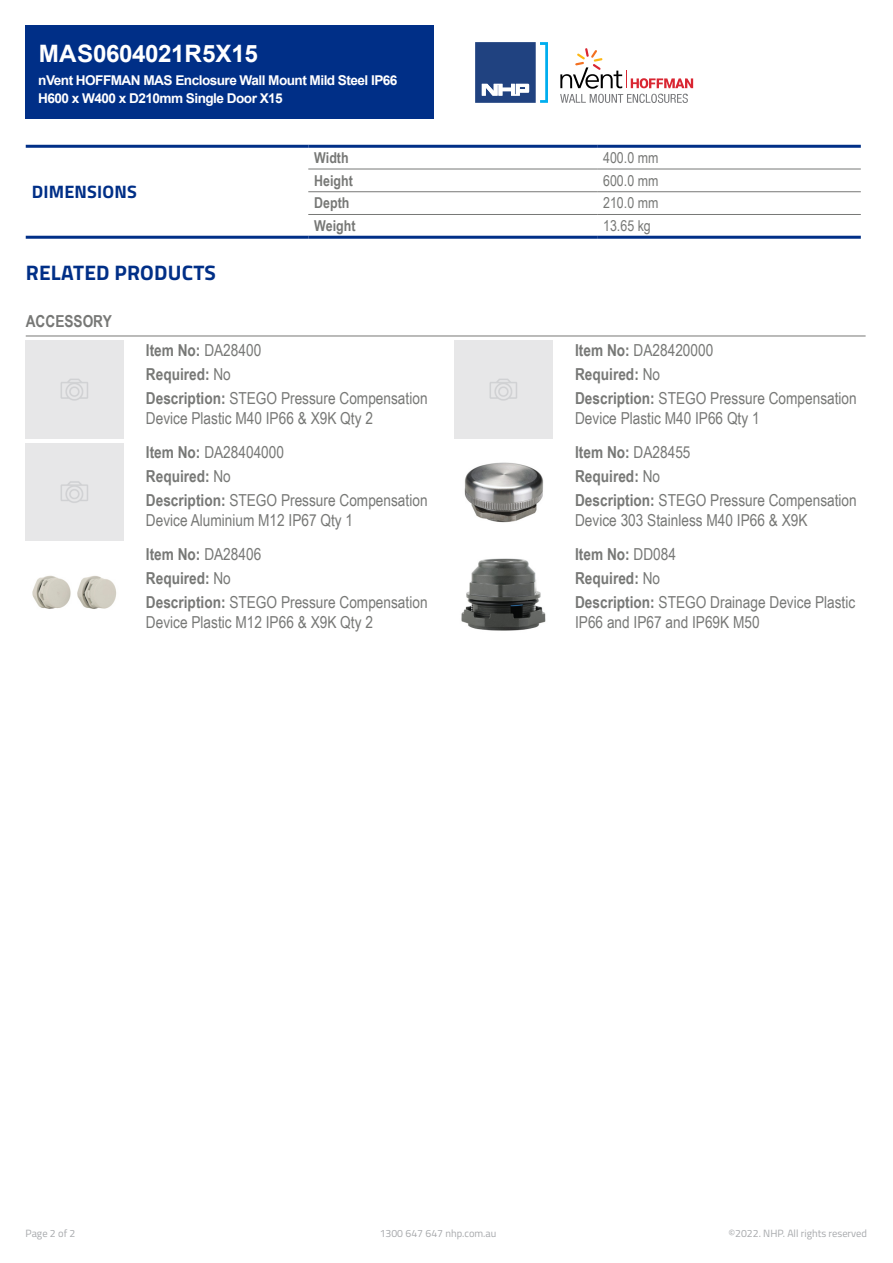
<style>
.page{position:relative;width:893px;height:1263px;background:#fff}
.page>*{position:absolute;margin:0;border:0;box-sizing:border-box;transform-origin:0 0}
.Item_Number{font:700 24px "Arial";letter-spacing:-.01em;color:#fff}
.t1{font:700 21px "Titillium";letter-spacing:.01em;color:#002f87}
.t2{font:700 18px "Titillium";letter-spacing:.01em;color:#002f87}
.t3{font:16.5px/24px "Arial Narrow";color:#777876}
.t4{font:700 16.5px "Arial Narrow";color:#777876}
.t5{font:15px "Arial Narrow";color:#777876}
.t6{font:700 15px "Arial Narrow";color:#777876}
.Display_Name{font:700 13.5px/18px "Arial";letter-spacing:-.04em;color:#fff}
.t7{font:10.5px "Titillium";color:#a7a9ac}
.s1{font-weight:700}
</style>
<div class="page">
<div style="left:26px;top:26px;width:408px;height:93px;background:#002f87"></div>
<hr style="left:26px;top:336px;width:840px;height:1px;background:#777876">
<div style="left:26px;top:341px;width:98px;height:97px;background:#e7e7e8"></div>
<div style="left:26px;top:443px;width:98px;height:98px;background:#e7e7e8"></div>
<img style="left:32px;top:575px;width:85px;height:34px">
<div style="left:455px;top:341px;width:98px;height:97px;background:#e7e7e8"></div>
<img style="left:464px;top:462px;width:80px;height:61px">
<img style="left:461px;top:558px;width:85px;height:73px">
<hr style="left:308px;top:169px;width:289px;height:1px;background:#777876">
<hr style="left:308px;top:191px;width:289px;height:1px;background:#777876">
<hr style="left:308px;top:214px;width:289px;height:1px;background:#777876">
<hr style="left:26px;top:145px;width:282px;height:3px;background:#002f87">
<hr style="left:308px;top:145px;width:289px;height:3px;background:#002f87">
<hr style="left:597px;top:145px;width:264px;height:3px;background:#002f87">
<hr style="left:26px;top:236px;width:282px;height:3px;background:#002f87">
<hr style="left:308px;top:236px;width:289px;height:3px;background:#002f87">
<hr style="left:597px;top:236px;width:264px;height:3px;background:#002f87">
<hr style="left:597px;top:169px;width:264px;height:1px;background:#777876">
<hr style="left:597px;top:191px;width:264px;height:1px;background:#777876">
<hr style="left:597px;top:214px;width:264px;height:1px;background:#777876">
<svg style="left:475px;top:42px;width:73px;height:61px"></svg>
<svg style="left:560px;top:48px;width:133px;height:55px"></svg>
<p class="Item_Number" style="left:39px;top:37px;width:221px">MAS0604021R5X15</p>
<p class="Display_Name" style="left:38px;top:71px;width:361px">nVent HOFFMAN MAS Enclosure Wall Mount Mild Steel IP66<br>H600 x W400 x D210mm Single Door X15</p>
<p class="t2" style="left:32px;top:178px;width:107px">DIMENSIONS</p>
<p class="t6" style="left:314px;top:146px;width:36px">Width</p>
<p class="t5" style="left:603px;top:147px;width:57px">400.0 mm</p>
<p class="t6" style="left:314px;top:169px;width:40px">Height</p>
<p class="t5" style="left:603px;top:169px;width:57px">600.0 mm</p>
<p class="t6" style="left:314px;top:192px;width:37px">Depth</p>
<p class="t5" style="left:603px;top:192px;width:57px">210.0 mm</p>
<p class="t6" style="left:314px;top:215px;width:43px">Weight</p>
<p class="t5" style="left:603px;top:215px;width:49px">13.65 kg</p>
<p class="t1" style="left:26px;top:257px;width:192px">RELATED PRODUCTS</p>
<p class="t4" style="left:26px;top:309px;width:88px">ACCESSORY</p>
<p class="t3" style="left:146px;top:337px;width:283px"><span class="s1">Item No:</span> DA28400<br><span class="s1">Required:</span> No<br><span class="s1">Description:</span> STEGO Pressure Compensation</p>
<p class="t3" style="left:146px;top:400px;width:229px;line-height:34.3px">Device Plastic M40 IP66 &amp; X9K Qty 2<br><span class="s1">Item No:</span> DA28404000</p>
<p class="t3" style="left:146px;top:464px;width:283px"><span class="s1">Required:</span> No<br><span class="s1">Description:</span> STEGO Pressure Compensation</p>
<p class="t3" style="left:146px;top:502px;width:209px;line-height:34.3px">Device Aluminium M12 IP67 Qty 1<br><span class="s1">Item No:</span> DA28406</p>
<p class="t3" style="left:146px;top:566px;width:283px"><span class="s1">Required:</span> No<br><span class="s1">Description:</span> STEGO Pressure Compensation</p>
<p class="t3" style="left:146px;top:610px;width:229px">Device Plastic M12 IP66 &amp; X9K Qty 2</p>
<p class="t3" style="left:575px;top:337px;width:283px"><span class="s1">Item No:</span> DA28420000<br><span class="s1">Required:</span> No<br><span class="s1">Description:</span> STEGO Pressure Compensation</p>
<p class="t3" style="left:575px;top:400px;width:186px;line-height:34.3px">Device Plastic M40 IP66 Qty 1<br><span class="s1">Item No:</span> DA28455</p>
<p class="t3" style="left:575px;top:464px;width:283px"><span class="s1">Required:</span> No<br><span class="s1">Description:</span> STEGO Pressure Compensation</p>
<p class="t3" style="left:575px;top:502px;width:234px;line-height:34.3px">Device 303 Stainless M40 IP66 &amp; X9K<br><span class="s1">Item No:</span> DD084</p>
<p class="t3" style="left:575px;top:566px;width:282px"><span class="s1">Required:</span> No<br><span class="s1">Description:</span> STEGO Drainage Device Plastic</p>
<p class="t3" style="left:575px;top:610px;width:186px">IP66 and IP67 and IP69K M50</p>
<p class="t7" style="left:26px;top:1226px;width:51px">Page 2 of 2</p>
<p class="t7" style="left:380px;top:1226px;width:118px">1300 647 647 nhp.com.au</p>
<p class="t7" style="left:728px;top:1226px;width:140px">©2022. NHP. All rights reserved</p>
</div>
